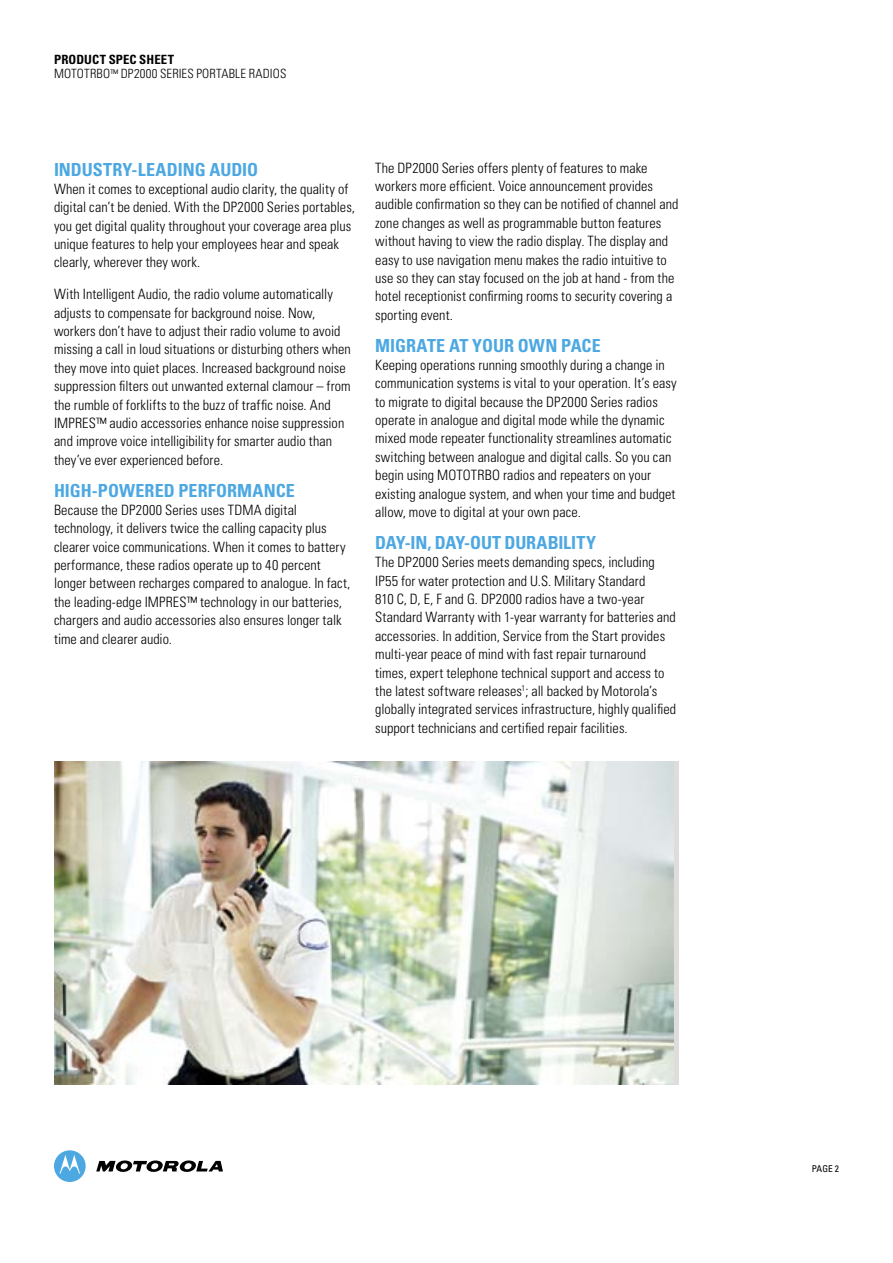
<style>
.page{position:relative;width:893px;height:1263px;background:#fff}
.page>*{position:absolute;margin:0;border:0;box-sizing:border-box;transform-origin:0 0}
.t1{font:700 condensed 18px "Univers";color:#4da8e2}
.t2{font:300 condensed 14.25px/18.3px "Univers";letter-spacing:.005em;color:#000}
.t3{font:300 condensed 12.75px/14.2px "Univers";letter-spacing:.01em;color:#000}
.t4{font:condensed 9.3px "Univers";color:#000}
.s1{font-weight:700}
.s2{font-size:10.5px}
</style>
<div class="page">
<svg style="left:96px;top:1160px;width:127px;height:12px"></svg>
<div style="left:54px;top:1150px;width:32px;height:32px;background:#4da8e2;border-radius:50%"></div>
<svg style="left:60px;top:1155px;width:20px;height:18px"></svg>
<img style="left:54px;top:761px;width:619px;height:324px">
<p class="t3" style="left:54px;top:52px;width:234px"><span class="s1">PRODUCT SPEC SHEET<br></span>MOTOTRBO<span class="s2">™</span> DP2000 SERIES PORTABLE RADIOS</p>
<p class="t1" style="left:54px;top:158px;width:206px">INDUSTRY-LEADING AUDIO</p>
<p class="t2" style="left:54px;top:180px;width:302px">When it comes to exceptional audio clarity, the quality of digital can’t be denied. With the DP2000 Series portables, you get digital quality throughout your coverage area plus unique features to help your employees hear and speak clearly, wherever they work.</p>
<p class="t2" style="left:54px;top:285px;width:298px">With Intelligent Audio, the radio volume automatically adjusts to compensate for background noise. Now, workers don’t have to adjust their radio volume to avoid missing a call in loud situations or disturbing others when they move into quiet places. Increased background noise suppression filters out unwanted external clamour – from the rumble of forklifts to the buzz of traffic noise. And IMPRES™ audio accessories enhance noise suppression and improve voice intelligibility for smarter audio than they’ve ever experienced before.</p>
<p class="t1" style="left:54px;top:479px;width:242px">HIGH-POWERED PERFORMANCE</p>
<p class="t2" style="left:54px;top:501px;width:298px">Because the DP2000 Series uses TDMA digital technology, it delivers twice the calling capacity plus clearer voice communications. When it comes to battery performance, these radios operate up to 40 percent longer between recharges compared to analogue. In fact, the leading-edge IMPRES™ technology in our batteries, chargers and audio accessories also ensures longer talk time and clearer audio.</p>
<p class="t2" style="left:375px;top:159px;width:305px">The DP2000 Series offers plenty of features to make workers more efficient. Voice announcement provides audible confirmation so they can be notified of channel and zone changes as well as programmable button features without having to view the radio display. The display and easy to use navigation menu makes the radio intuitive to use so they can stay focused on the job at hand - from the hotel receptionist confirming rooms to security covering a sporting event.</p>
<p class="t1" style="left:375px;top:334px;width:227px">MIGRATE AT YOUR OWN PACE</p>
<p class="t2" style="left:375px;top:356px;width:303px">Keeping operations running smoothly during a change in communication systems is vital to your operation. It’s easy to migrate to digital because the DP2000 Series radios operate in analogue and digital mode while the dynamic mixed mode repeater functionality streamlines automatic switching between analogue and digital calls. So you can begin using MOTOTRBO radios and repeaters on your existing analogue system, and when your time and budget allow, move to digital at your own pace.</p>
<p class="t1" style="left:375px;top:531px;width:222px">DAY-IN, DAY-OUT DURABILITY</p>
<p class="t2" style="left:375px;top:553px;width:302px">The DP2000 Series meets demanding specs, including IP55 for water protection and U.S. Military Standard<br>810 C, D, E, F and G. DP2000 radios have a two-year Standard Warranty with 1-year warranty for batteries and accessories. In addition, Service from the Start provides multi-year peace of mind with fast repair turnaround times, expert telephone technical support and access to the latest software releases<sup>1</sup>; all backed by Motorola’s globally integrated services infrastructure, highly qualified support technicians and certified repair facilities.</p>
<p class="t4" style="left:812px;top:1162px;width:29px">PAGE 2</p>
</div>
